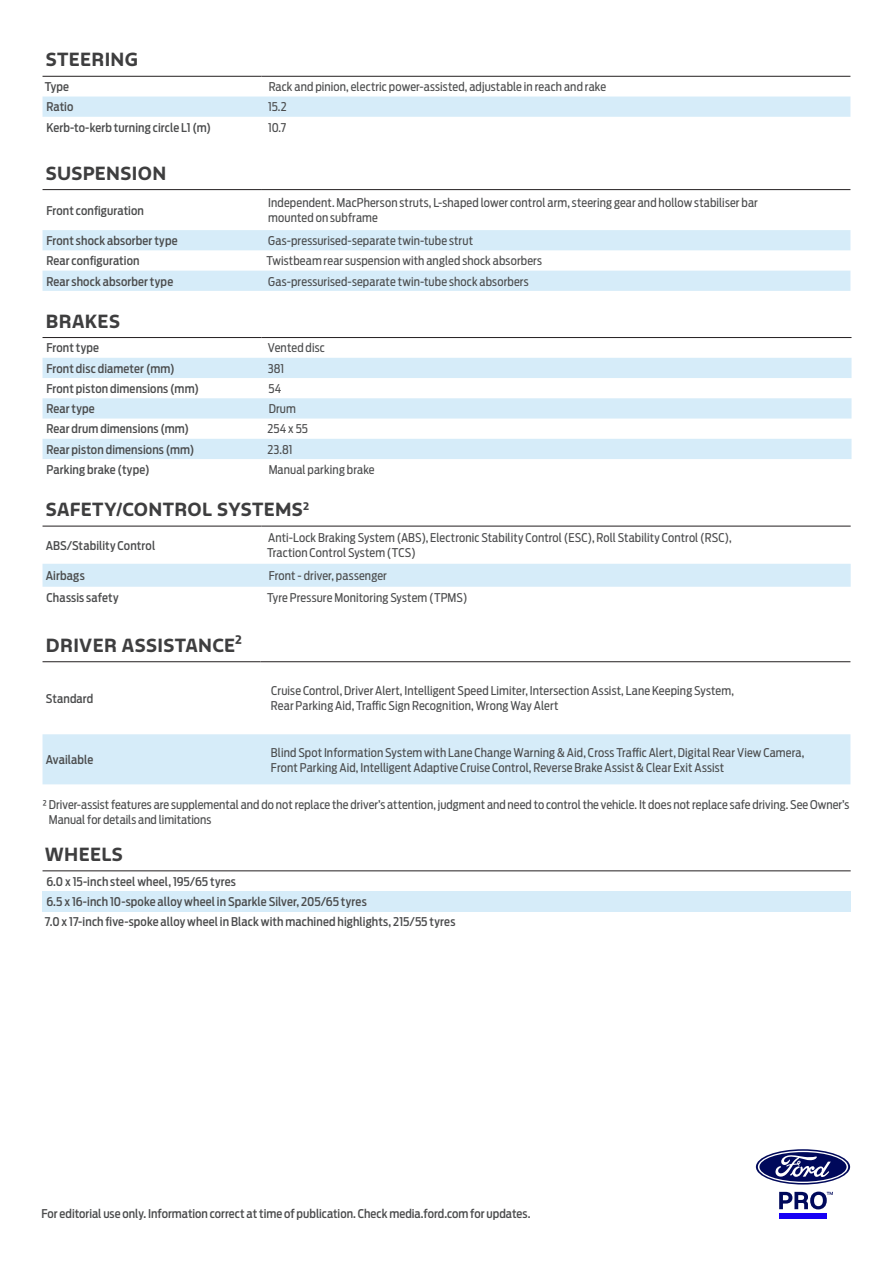
<style>
.page{position:relative;width:893px;height:1263px;background:#fff}
.page>*{position:absolute;margin:0;border:0;box-sizing:border-box;transform-origin:0 0}
.t1{font:18px "Ford F 1 Bold";letter-spacing:.02em;color:#3e3e3f}
.t2{font:12px/15px "Ford Antenna Cond";letter-spacing:.01em;color:#4b4c4d}
.t3{font:500 12px/20.2px "Ford Antenna Cond";letter-spacing:.01em;color:#4b4c4d}
</style>
<div class="page">
<svg style="left:756px;top:1149px;width:94px;height:35px"></svg>
<svg style="left:758px;top:1151px;width:90px;height:32px"></svg>
<svg style="left:779px;top:1191px;width:54px;height:18px"></svg>
<div style="left:779px;top:1213px;width:47px;height:5px;background:#1700f4"></div>
<div style="left:43px;top:891px;width:808px;height:20px;background:#d6ecf9"></div>
<hr style="left:43px;top:870px;width:808px;height:1px;background:#231f20">
<div style="left:43px;top:734px;width:807px;height:50px;background:#d6ecf9"></div>
<hr style="left:43px;top:661px;width:217px;height:1px;background:#231f20">
<hr style="left:260px;top:661px;width:590px;height:1px;background:#231f20">
<div style="left:43px;top:564px;width:808px;height:23px;background:#d6ecf9"></div>
<hr style="left:43px;top:526px;width:218px;height:1px;background:#231f20">
<hr style="left:261px;top:526px;width:590px;height:1px;background:#231f20">
<svg style="left:43px;top:230px;width:807px;height:61px;fill:#d6ecf9"></svg>
<hr style="left:43px;top:189px;width:218px;height:1px;background:#231f20">
<hr style="left:261px;top:189px;width:589px;height:1px;background:#231f20">
<svg style="left:43px;top:358px;width:808px;height:101px;fill:#d6ecf9"></svg>
<hr style="left:43px;top:337px;width:218px;height:1px;background:#231f20">
<hr style="left:261px;top:337px;width:590px;height:1px;background:#231f20">
<div style="left:43px;top:97px;width:807px;height:20px;background:#d6ecf9"></div>
<hr style="left:43px;top:76px;width:218px;height:1px;background:#231f20">
<hr style="left:261px;top:76px;width:589px;height:1px;background:#231f20">
<h1 class="t1" style="left:46px;top:48px;width:94px">STEERING</h1>
<p class="t3" style="left:45px;top:75px;width:26px">Type</p>
<p class="t2" style="left:269px;top:78px;width:339px">Rack and pinion, electric power-assisted, adjustable in reach and rake</p>
<p class="t3" style="left:46px;top:95px;width:29px">Ratio</p>
<p class="t2" style="left:268px;top:98px;width:20px">15.2</p>
<p class="t3" style="left:46px;top:116px;width:166px">Kerb-to-kerb turning circle L1 (m)</p>
<p class="t2" style="left:268px;top:118px;width:20px">10.7</p>
<h1 class="t1" style="left:46px;top:161px;width:122px">SUSPENSION</h1>
<p class="t3" style="left:46px;top:199px;width:99px">Front configuration</p>
<p class="t2" style="left:268px;top:194px;width:491px">Independent. MacPherson struts, L-shaped lower control arm, steering gear and hollow stabiliser bar mounted on subframe</p>
<p class="t3" style="left:46px;top:229px;width:133px">Front shock absorber type</p>
<p class="t2" style="left:268px;top:232px;width:206px">Gas-pressurised-separate twin-tube strut</p>
<p class="t3" style="left:46px;top:249px;width:95px">Rear configuration</p>
<p class="t2" style="left:267px;top:252px;width:277px">Twistbeam rear suspension with angled shock absorbers</p>
<p class="t3" style="left:46px;top:269px;width:128px">Rear shock absorber type</p>
<p class="t2" style="left:268px;top:272px;width:262px">Gas-pressurised-separate twin-tube shock absorbers</p>
<h1 class="t1" style="left:46px;top:309px;width:75px">BRAKES</h1>
<p class="t3" style="left:46px;top:336px;width:54px">Front type</p>
<p class="t2" style="left:268px;top:339px;width:58px">Vented disc</p>
<p class="t3" style="left:46px;top:357px;width:130px">Front disc diameter (mm)</p>
<p class="t2" style="left:268px;top:359px;width:18px">381</p>
<p class="t3" style="left:46px;top:377px;width:154px">Front piston dimensions (mm)</p>
<p class="t2" style="left:269px;top:380px;width:14px">54</p>
<p class="t3" style="left:46px;top:397px;width:50px">Rear type</p>
<p class="t2" style="left:269px;top:400px;width:29px">Drum</p>
<p class="t3" style="left:46px;top:417px;width:144px">Rear drum dimensions (mm)</p>
<p class="t2" style="left:267px;top:420px;width:42px">254 x 55</p>
<p class="t3" style="left:46px;top:438px;width:150px">Rear piston dimensions (mm)</p>
<p class="t2" style="left:267px;top:440px;width:27px">23.81</p>
<p class="t3" style="left:46px;top:458px;width:105px">Parking brake (type)</p>
<p class="t2" style="left:269px;top:461px;width:107px">Manual parking brake</p>
<h1 class="t1" style="left:46px;top:498px;width:265px">SAFETY/CONTROL SYSTEMS<sup>2</sup></h1>
<p class="t3" style="left:46px;top:534px;width:111px">ABS/Stability Control</p>
<p class="t2" style="left:267px;top:529px;width:466px">Anti-Lock Braking System (ABS), Electronic Stability Control (ESC), Roll Stability Control (RSC),<br>Traction Control System (TCS)</p>
<p class="t3" style="left:46px;top:564px;width:41px">Airbags</p>
<p class="t2" style="left:269px;top:567px;width:120px">Front - driver, passenger</p>
<p class="t3" style="left:46px;top:586px;width:74px">Chassis safety</p>
<p class="t2" style="left:267px;top:588px;width:202px">Tyre Pressure Monitoring System (TPMS)</p>
<h1 class="t1" style="left:46px;top:633px;width:198px">DRIVER ASSISTANCE²</h1>
<p class="t3" style="left:46px;top:687px;width:49px">Standard</p>
<p class="t2" style="left:271px;top:682px;width:464px">Cruise Control, Driver Alert, Intelligent Speed Limiter, Intersection Assist, Lane Keeping System,<br>Rear Parking Aid, Traffic Sign Recognition, Wrong Way Alert</p>
<p class="t3" style="left:46px;top:748px;width:49px">Available</p>
<p class="t2" style="left:271px;top:743px;width:535px">Blind Spot Information System with Lane Change Warning &amp; Aid, Cross Traffic Alert, Digital Rear View Camera,<br>Front Parking Aid, Intelligent Adaptive Cruise Control, Reverse Brake Assist &amp; Clear Exit Assist</p>
<p class="t2" style="left:49px;top:795px;width:802px;text-indent:-6px">² Driver-assist features are supplemental and do not replace the driver’s attention, judgment and need to control the vehicle. It does not replace safe driving. See Owner’s<br>Manual for details and limitations</p>
<h1 class="t1" style="left:45px;top:842px;width:79px">WHEELS</h1>
<p class="t3" style="left:45px;top:870px;width:412px">6.0 x 15-inch steel wheel, 195/65 tyres<br>6.5 x 16-inch 10-spoke alloy wheel in Sparkle Silver, 205/65 tyres<br>7.0 x 17-inch five-spoke alloy wheel in Black with machined highlights, 215/55 tyres</p>
<p class="t3" style="left:41px;top:1202px;width:490px">For editorial use only. Information correct at time of publication. Check media.ford.com for updates.</p>
</div>
